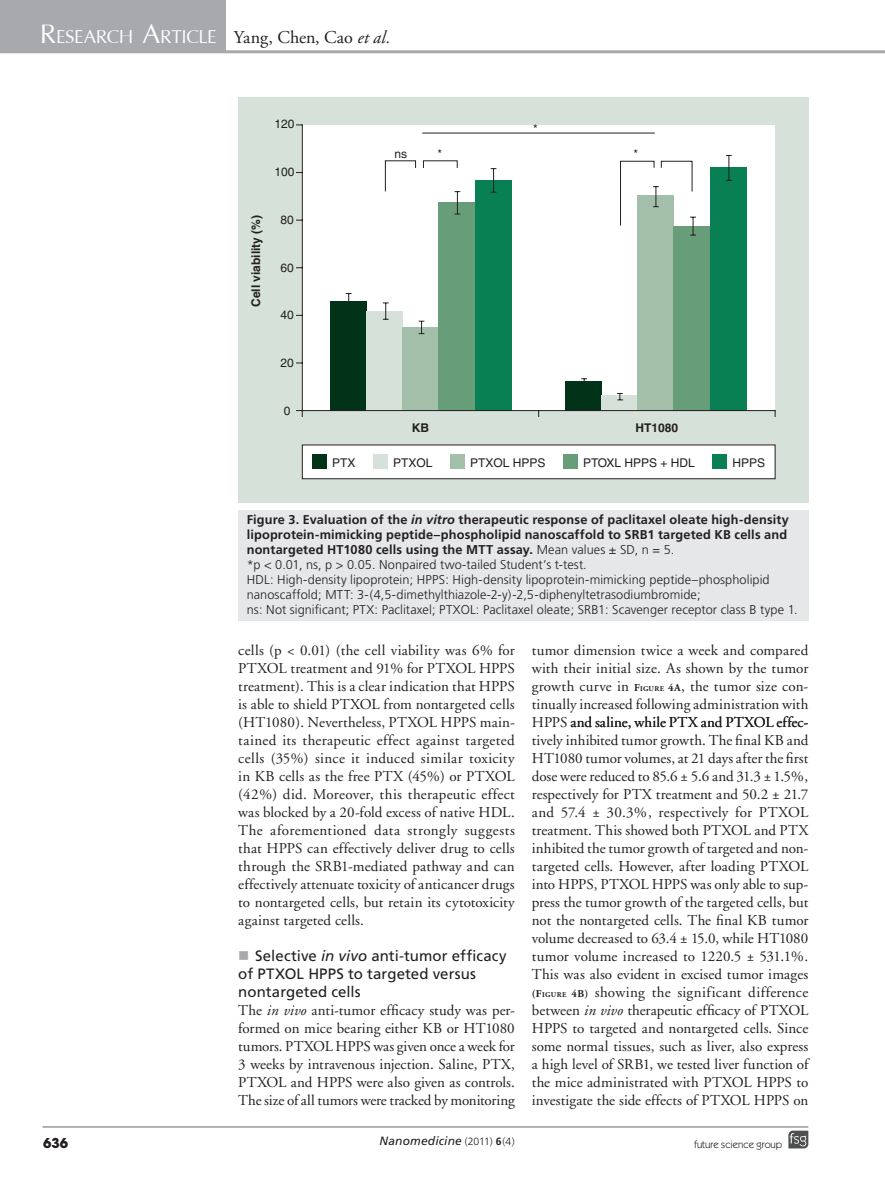
<style>
.page{position:relative;width:885px;height:1191px;background:#fff}
.page>*{position:absolute;margin:0;border:0;box-sizing:border-box;transform-origin:0 0}
.t1{font:29.4px "Iris UPC";letter-spacing:-.015em;color:#fff}
.bodyfirst{font:15px/18px "Adobe Garamond";color:#231f20;text-align:justify}
.crosshead2{font:15px/18px "Frutiger";letter-spacing:.005em;color:#231f20}
.t2{font:700 13.5px "Avant Garde";color:#231f20}
.figurecaption{font:300 12.75px/15px "Frutiger";letter-spacing:.005em;color:#231f20}
.t3{font:12px "Helvetica";color:#231f20}
.t4{font:700 12px "Helvetica";color:#231f20}
.t5{font:italic 12px "Frutiger";letter-spacing:.01em;color:#231f20}
.t6{font:10.5px "Itc Kabel";color:#231f20}
.t7{font:300 10.5px "Frutiger";color:#231f20}
.s1{font-size:42px}
.s2{font-family:"Adobe Garamond";font-size:18px;color:#231f20}
.s3{font-family:"Adobe Garamond";font-style:italic;font-size:18px;color:#231f20}
.s4{font-weight:700}
.s5{font-weight:700;font-style:italic}
.s6{font-style:italic}
.s7{font-weight:700;font-size:10.5px}
.s8{font-weight:700;font-size:7.35px}
</style>
<div class="page">
<svg style="left:788px;top:1130px;width:20px;height:18px"></svg>
<div style="left:0;top:0;width:225px;height:51px;background:#a8a9ad"></div>
<hr style="left:0;top:50px;width:884px;height:3px;background:#a8a9ad">
<hr style="left:42px;top:1126px;width:766px;height:1px;background:#a8a9ad">
<div style="left:238px;top:97px;width:570px;height:405px;background:#d6e2d9"></div>
<div style="left:302px;top:444px;width:473px;height:35px;background:#fff;border:1px solid #231f20"></div>
<svg style="left:296px;top:124px;width:480px;height:293px;background:#bad4c7"></svg>
<div style="left:312px;top:454px;width:14px;height:15px;background:#003317"></div>
<div style="left:373px;top:454px;width:14px;height:15px;background:#d6e2d9"></div>
<div style="left:450px;top:454px;width:14px;height:15px;background:#a3bfa9"></div>
<div style="left:563px;top:454px;width:14px;height:15px;background:#689d7a"></div>
<div style="left:712px;top:454px;width:15px;height:15px;background:#098054"></div>
<div style="left:238px;top:510px;width:570px;height:110px;background:#e6e7e9"></div>
<h1 class="t1" style="left:40px;top:14px;width:352px"><span class="s1">R</span>esearch <span class="s1">A</span>rticle <span class="s2">Yang, Chen, Cao</span> <span class="s3">et al.</span></h1>
<p class="t4" style="left:248px;top:307px;width:94px;rotate:-90deg">Cell viability (%)</p>
<p class="t3" style="left:274px;top:117px;width:22px">120</p>
<p class="t3" style="left:274px;top:165px;width:22px">100</p>
<p class="t3" style="left:280px;top:213px;width:15px">80</p>
<p class="t3" style="left:280px;top:260px;width:15px">60</p>
<p class="t3" style="left:280px;top:308px;width:15px">40</p>
<p class="t3" style="left:280px;top:356px;width:15px">20</p>
<p class="t3" style="left:283px;top:403px;width:8px">0</p>
<p class="t3" style="left:394px;top:147px;width:14px">ns</p>
<p class="t3" style="left:533px;top:122px;width:6px">*</p>
<p class="t3" style="left:437px;top:147px;width:6px">*</p>
<p class="t3" style="left:633px;top:147px;width:6px">*</p>
<p class="t4" style="left:412px;top:420px;width:19px">KB</p>
<p class="t4" style="left:635px;top:420px;width:44px">HT1080</p>
<p class="t3" style="left:332px;top:455px;width:25px">PTX</p>
<p class="t3" style="left:393px;top:455px;width:41px">PTXOL</p>
<p class="t3" style="left:470px;top:455px;width:77px">PTXOL HPPS</p>
<p class="t3" style="left:583px;top:455px;width:113px">PTOXL HPPS + HDL</p>
<p class="t3" style="left:732px;top:455px;width:34px">HPPS</p>
<p class="figurecaption" style="left:247px;top:512px;width:552px"><span class="s4">Figure 3. Evaluation of the</span> <span class="s5">in vitro</span> <span class="s4">therapeutic response of paclitaxel oleate high-density lipoprotein-mimicking peptide–phospholipid nanoscaffold to SRB1 targeted KB cells and nontargeted HT1080 cells using the MTT assay.</span> Mean values ± SD, n = 5.<br>*p &lt; 0.01, ns, p &gt; 0.05. Nonpaired two-tailed Student’s t-test.<br>HDL: High-density lipoprotein; HPPS: High-density lipoprotein-mimicking peptide–phospholipid nanoscaffold; MTT: 3-(4,5-dimethylthiazole-2-y)-2,5-diphenyltetrasodiumbromide;<br>ns: Not significant; PTX: Paclitaxel; PTXOL: Paclitaxel oleate; SRB1: Scavenger receptor class B type 1.</p>
<p class="bodyfirst" style="left:238px;top:641px;width:278px">cells (p &lt; 0.01) (the cell viability was 6% for PTXOL treatment and 91% for PTXOL HPPS treatment). This is a clear indication that HPPS is able to shield PTXOL from nontargeted cells (HT1080). Nevertheless, PTXOL HPPS main&shy;tained its therapeutic effect against targeted cells (35%) since it induced similar toxicity in KB cells as the free PTX (45%) or PTXOL (42%) did. Moreover, this therapeutic effect was blocked by a 20-fold excess of native HDL.<br>The aforementioned data strongly suggests that HPPS can effectively deliver drug to cells through the SRB1-mediated pathway and can effectively attenuate toxicity of anticancer drugs to nontargeted cells, but retain its cytotoxicity against targeted cells.</p>
<p class="crosshead2" style="left:238px;top:946px;width:270px;text-indent:17px">Selective <span class="s6">in vivo</span> anti-tumor efficacy of PTXOL HPPS to targeted versus nontargeted cells</p>
<p class="bodyfirst" style="left:238px;top:1001px;width:278px">The <span class="s6">in vivo</span> anti-tumor efficacy study was per&shy;formed on mice bearing either KB or HT1080 tumors. PTXOL HPPS was given once a week for 3 weeks by intravenous injection. Saline, PTX, PTXOL and HPPS were also given as controls.<br>The size of all tumors were tracked by monitoring</p>
<p class="bodyfirst" style="left:531px;top:641px;width:278px">tumor dimension twice a week and compared with their initial size. As shown by the tumor growth curve in <span class="s7">F</span><span class="s8">IGURE</span> <span class="s7">4A</span>, the tumor size con&shy;tinually increased following administration with HPPS and saline, while PTX and PTXOL effec&shy;tively inhibited tumor growth. The final KB and HT1080 tumor volumes, at 21 days after the first dose were reduced to 85.6 ± 5.6 and 31.3 ± 1.5%, respectively for PTX treatment and 50.2 ± 21.7 and 57.4 ± 30.3%, respectively for PTXOL treatment. This showed both PTXOL and PTX inhibited the tumor growth of targeted and non&shy;targeted cells. However, after loading PTXOL into HPPS, PTXOL HPPS was only able to sup&shy;press the tumor growth of the targeted cells, but not the nontargeted cells. The final KB tumor volume decreased to 63.4 ± 15.0, while HT1080 tumor volume increased to 1220.5 ± 531.1%.<br>This was also evident in excised tumor images <span class="s7">(F</span><span class="s8">IGURE</span> <span class="s7">4B)</span> showing the significant difference between <span class="s6">in vivo</span> therapeutic efficacy of PTXOL HPPS to targeted and nontargeted cells. Since some normal tissues, such as liver, also express a high level of SRB1, we tested liver function of the mice administrated with PTXOL HPPS to investigate the side effects of PTXOL HPPS on</p>
<p class="t2" style="left:43px;top:1134px;width:27px">636</p>
<p class="t5" style="left:379px;top:1133px;width:84px">Nanomedicine</p>
<p class="t7" style="left:464px;top:1135px;width:52px">(2011) <span class="s4">6</span>(4)</p>
<p class="t6" style="left:694px;top:1138px;width:90px">future science group</p>
</div>
